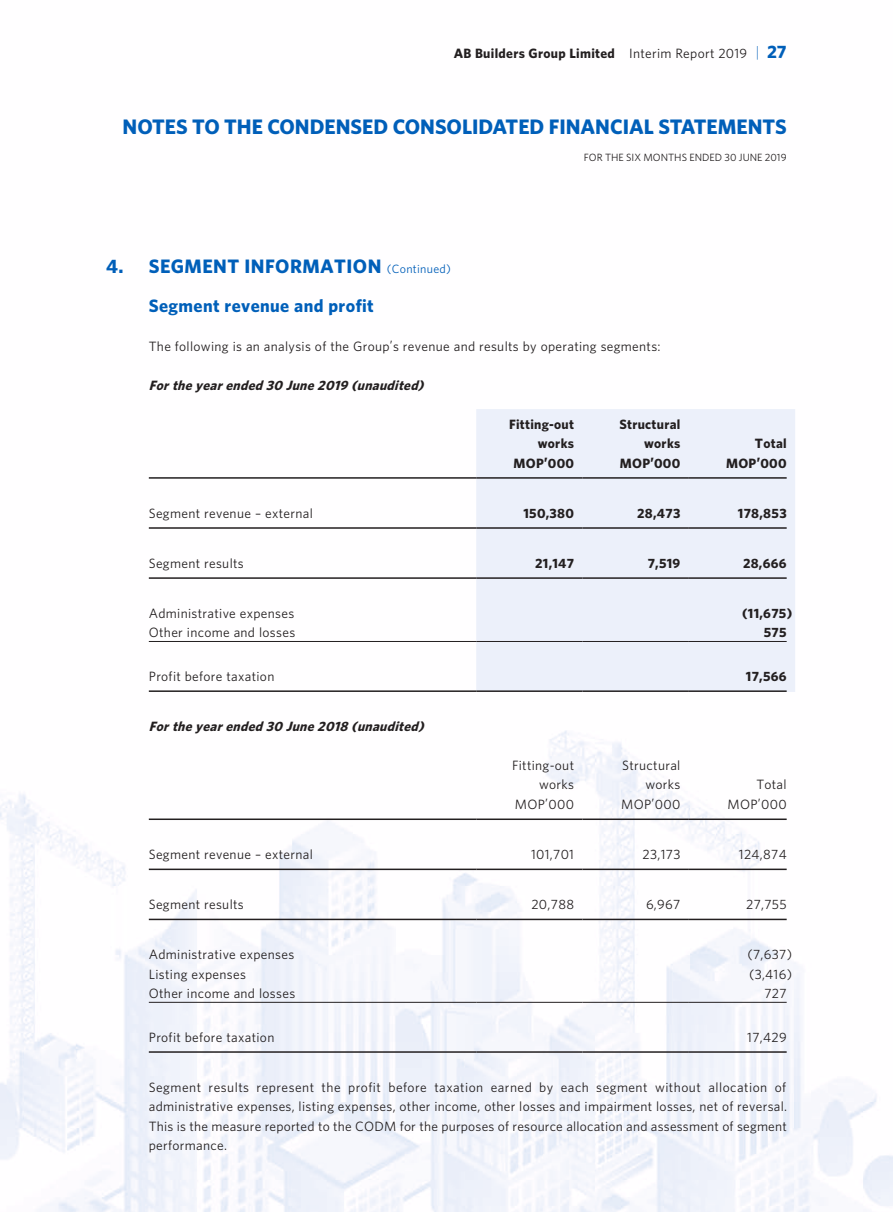
<style>
.page{position:relative;width:893px;height:1212px;background:#fff}
.page>*{position:absolute;margin:0;border:0;box-sizing:border-box;transform-origin:0 0}
.t1{font:700 21px "Whitney";color:#005fb9}
.t2{font:700 19.5px "Whitney";letter-spacing:.02em;color:#005fb9}
.t3{font:700 18px "Whitney";letter-spacing:.02em;color:#005fb9}
.t4{font:13.5px/19.5px "Whitney";letter-spacing:.025em;color:#231f20;text-align:justify}
.t5{font:700 13.5px "Whitney";letter-spacing:.02em;color:#231f20}
.t6{font:italic 700 13.5px "Whitney";color:#231f20}
.t7{font:10.5px "Whitney";color:#231f20}
.s1{font-weight:400}
.s2{font-family:"M Hei HK";font-weight:300;color:#005fb9}
.s3{font-size:18px;color:#005fb9}
.s4{font-weight:400;font-size:12px}
</style>
<div class="page">
<img style="left:0;top:477px;width:893px;height:735px">
<div style="left:476px;top:409px;width:319px;height:283px;background:#ecf0fa"></div>
<hr style="left:149px;top:477px;width:327px;height:2px;background:#231f20">
<hr style="left:476px;top:477px;width:107px;height:2px;background:#231f20">
<hr style="left:583px;top:477px;width:106px;height:2px;background:#231f20">
<hr style="left:689px;top:477px;width:98px;height:2px;background:#231f20">
<hr style="left:149px;top:527px;width:327px;height:2px;background:#231f20">
<hr style="left:476px;top:527px;width:107px;height:2px;background:#231f20">
<hr style="left:583px;top:527px;width:106px;height:2px;background:#231f20">
<hr style="left:689px;top:527px;width:98px;height:2px;background:#231f20">
<hr style="left:149px;top:577px;width:327px;height:2px;background:#231f20">
<hr style="left:476px;top:577px;width:107px;height:2px;background:#231f20">
<hr style="left:583px;top:577px;width:106px;height:2px;background:#231f20">
<hr style="left:689px;top:577px;width:98px;height:2px;background:#231f20">
<hr style="left:149px;top:641px;width:327px;height:1px;background:#231f20">
<hr style="left:476px;top:641px;width:107px;height:1px;background:#231f20">
<hr style="left:583px;top:641px;width:106px;height:1px;background:#231f20">
<hr style="left:689px;top:641px;width:98px;height:1px;background:#231f20">
<hr style="left:149px;top:690px;width:327px;height:2px;background:#231f20">
<hr style="left:476px;top:690px;width:107px;height:2px;background:#231f20">
<hr style="left:583px;top:690px;width:106px;height:2px;background:#231f20">
<hr style="left:689px;top:690px;width:98px;height:2px;background:#231f20">
<hr style="left:149px;top:818px;width:327px;height:2px;background:#231f20">
<hr style="left:476px;top:818px;width:107px;height:2px;background:#231f20">
<hr style="left:583px;top:818px;width:106px;height:2px;background:#231f20">
<hr style="left:689px;top:818px;width:98px;height:2px;background:#231f20">
<hr style="left:149px;top:868px;width:327px;height:2px;background:#231f20">
<hr style="left:476px;top:868px;width:107px;height:2px;background:#231f20">
<hr style="left:583px;top:868px;width:106px;height:2px;background:#231f20">
<hr style="left:689px;top:868px;width:98px;height:2px;background:#231f20">
<hr style="left:149px;top:919px;width:327px;height:1px;background:#231f20">
<hr style="left:476px;top:919px;width:107px;height:1px;background:#231f20">
<hr style="left:583px;top:919px;width:106px;height:1px;background:#231f20">
<hr style="left:689px;top:919px;width:98px;height:1px;background:#231f20">
<hr style="left:149px;top:1002px;width:327px;height:1px;background:#231f20">
<hr style="left:476px;top:1002px;width:107px;height:1px;background:#231f20">
<hr style="left:583px;top:1002px;width:106px;height:1px;background:#231f20">
<hr style="left:689px;top:1002px;width:98px;height:1px;background:#231f20">
<hr style="left:149px;top:1051px;width:327px;height:2px;background:#231f20">
<hr style="left:476px;top:1051px;width:107px;height:2px;background:#231f20">
<hr style="left:583px;top:1051px;width:106px;height:2px;background:#231f20">
<hr style="left:689px;top:1051px;width:98px;height:2px;background:#231f20">
<p class="t5" style="left:454px;top:45px;width:334px">AB Builders Group Limited <span class="s1">Interim Report 2019</span> <span class="s2">︱</span> <span class="s3">27</span></p>
<h1 class="t1" style="left:123px;top:114px;width:665px">NOTES TO THE CONDENSED CONSOLIDATED FINANCIAL STATEMENTS</h1>
<p class="t7" style="left:584px;top:150px;width:204px">FOR THE SIX MONTHS ENDED 30 JUNE 2019</p>
<h2 class="t2" style="left:106px;top:254px;width:346px">4. SEGMENT INFORMATION <span class="s4">(Continued)</span></h2>
<h3 class="t3" style="left:149px;top:294px;width:226px">Segment revenue and profit</h3>
<p class="t4" style="left:149px;top:336px;width:513px">The following is an analysis of the Group’s revenue and results by operating segments:</p>
<p class="t6" style="left:149px;top:377px;width:280px">Fortheyearended 30 June2019 (unaudited)</p>
<p class="t5" style="left:509px;top:416px;width:67px">Fitting-out</p>
<p class="t5" style="left:619px;top:416px;width:62px">Structural</p>
<p class="t5" style="left:538px;top:435px;width:38px">works</p>
<p class="t5" style="left:644px;top:435px;width:38px">works</p>
<p class="t5" style="left:755px;top:435px;width:33px">Total</p>
<p class="t5" style="left:513px;top:455px;width:62px">MOP’000</p>
<p class="t5" style="left:620px;top:455px;width:62px">MOP’000</p>
<p class="t5" style="left:726px;top:455px;width:62px">MOP’000</p>
<p class="t4" style="left:149px;top:503px;width:165px">Segment revenue – external</p>
<p class="t5" style="left:523px;top:505px;width:52px">150,380</p>
<p class="t5" style="left:637px;top:505px;width:45px">28,473</p>
<p class="t5" style="left:738px;top:505px;width:50px">178,853</p>
<p class="t4" style="left:149px;top:553px;width:96px">Segment results</p>
<p class="t5" style="left:535px;top:555px;width:40px">21,147</p>
<p class="t5" style="left:648px;top:555px;width:34px">7,519</p>
<p class="t5" style="left:743px;top:555px;width:45px">28,666</p>
<p class="t4" style="left:149px;top:603px;width:147px">Administrative expenses</p>
<p class="t5" style="left:742px;top:605px;width:52px">(11,675)</p>
<p class="t4" style="left:149px;top:622px;width:148px">Other income and losses</p>
<p class="t5" style="left:764px;top:624px;width:24px">575</p>
<p class="t4" style="left:149px;top:666px;width:127px">Profit before taxation</p>
<p class="t5" style="left:746px;top:668px;width:42px">17,566</p>
<p class="t6" style="left:149px;top:718px;width:280px">Fortheyearended 30 June2018 (unaudited)</p>
<p class="t4" style="left:512px;top:755px;width:64px">Fitting-out</p>
<p class="t4" style="left:622px;top:755px;width:60px">Structural</p>
<p class="t4" style="left:539px;top:775px;width:36px">works</p>
<p class="t4" style="left:645px;top:775px;width:36px">works</p>
<p class="t4" style="left:756px;top:775px;width:32px">Total</p>
<p class="t4" style="left:515px;top:794px;width:61px">MOP’000</p>
<p class="t4" style="left:621px;top:794px;width:61px">MOP’000</p>
<p class="t4" style="left:727px;top:794px;width:61px">MOP’000</p>
<p class="t4" style="left:149px;top:844px;width:165px">Segment revenue – external</p>
<p class="t4" style="left:531px;top:844px;width:45px">101,701</p>
<p class="t4" style="left:643px;top:844px;width:39px">23,173</p>
<p class="t4" style="left:739px;top:844px;width:49px">124,874</p>
<p class="t4" style="left:149px;top:894px;width:96px">Segment results</p>
<p class="t4" style="left:531px;top:894px;width:44px">20,788</p>
<p class="t4" style="left:646px;top:894px;width:36px">6,967</p>
<p class="t4" style="left:746px;top:894px;width:42px">27,755</p>
<p class="t4" style="left:149px;top:944px;width:147px">Administrative expenses</p>
<p class="t4" style="left:747px;top:944px;width:46px">(7,637)</p>
<p class="t4" style="left:149px;top:964px;width:99px">Listing expenses</p>
<p class="t4" style="left:749px;top:964px;width:45px">(3,416)</p>
<p class="t4" style="left:149px;top:983px;width:148px">Other income and losses</p>
<p class="t4" style="left:764px;top:983px;width:24px">727</p>
<p class="t4" style="left:149px;top:1027px;width:127px">Profit before taxation</p>
<p class="t4" style="left:747px;top:1027px;width:41px">17,429</p>
<p class="t4" style="left:149px;top:1077px;width:640px">Segment results represent the profit before taxation earned by each segment without allocation of administrative expenses, listing expenses, other income, other losses and impairment losses, net of reversal.<br>This is the measure reported to the CODM for the purposes of resource allocation and assessment of segment performance.</p>
</div>
